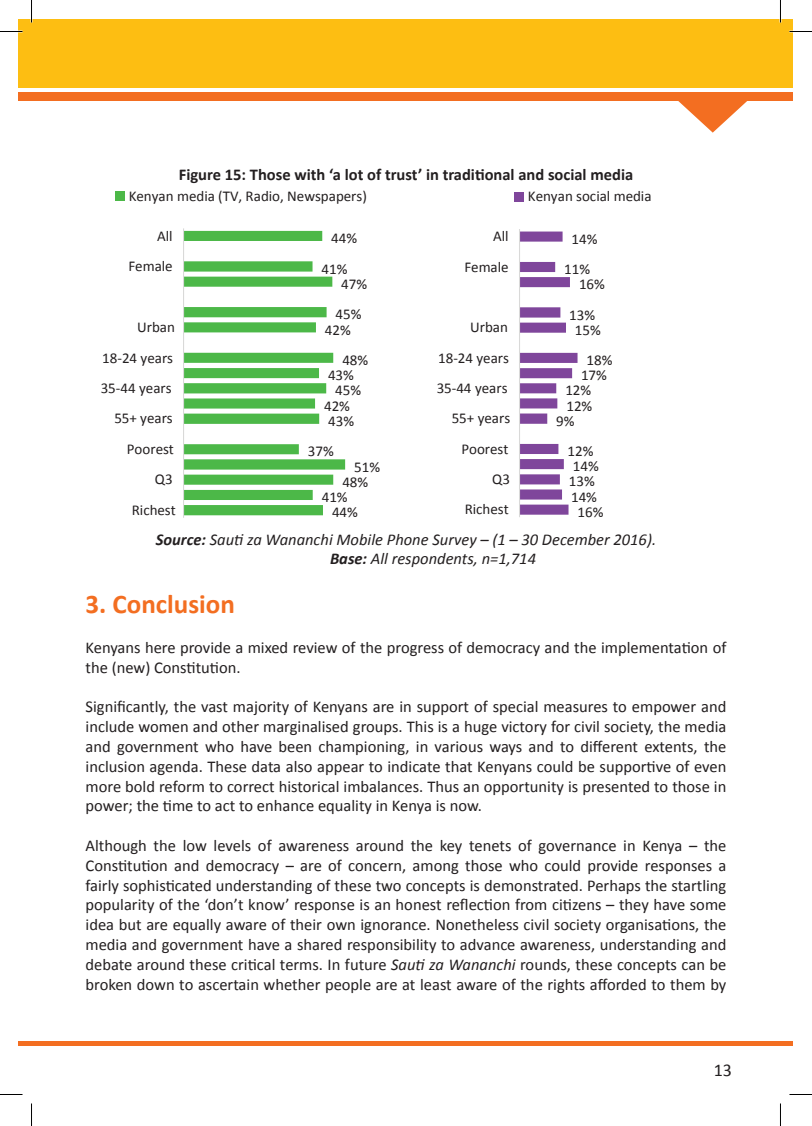
<style>
.page{position:relative;width:812px;height:1126px;background:#fff}
.page>*{position:absolute;margin:0;border:0;box-sizing:border-box;transform-origin:0 0}
.t1{font:700 27px "Calibri";color:#f36e21}
.t2{font:18px "Calibri";color:#231f20}
.t3{font:16.5px/19.8px "Calibri";color:#231f20;text-align:justify}
.t4{font:italic 16.5px "Calibri";color:#231f20}
.t5{font:700 16.5px "Calibri";color:#231f20}
.t6{font:15px/30.5px "Calibri";color:#231f20}
.s1{font-weight:700}
.s2{font-style:italic}
</style>
<div class="page">
<div style="left:19px;top:19px;width:12px;height:68px;background:#fdbe12"></div>
<div style="left:19px;top:93px;width:12px;height:8px;background:#f36e21"></div>
<div style="left:19px;top:1041px;width:13px;height:5px;background:#f36e21"></div>
<div style="left:32px;top:19px;width:760px;height:68px;background:#fdbe12"></div>
<div style="left:32px;top:93px;width:761px;height:8px;background:#f36e21"></div>
<svg style="left:678px;top:101px;width:69px;height:32px"></svg>
<div style="left:31px;top:1041px;width:761px;height:5px;background:#f36e21"></div>
<svg style="left:184px;top:231px;width:161px;height:284px"></svg>
<hr style="left:183px;top:228px;width:1px;height:290px;background:#d9d9d8">
<div style="left:116px;top:191px;width:9px;height:9px;background:#4cb848"></div>
<svg style="left:520px;top:232px;width:57px;height:283px"></svg>
<hr style="left:519px;top:229px;width:1px;height:288px;background:#d9d9d8">
<div style="left:514px;top:192px;width:10px;height:9px;background:#7f469b"></div>
<hr style="left:779px;top:0;width:2px;height:22px;background:#fff">
<svg style="left:0;top:31px;width:22px;height:1px"></svg>
<svg style="left:789px;top:31px;width:22px;height:1px"></svg>
<svg style="left:0;top:1094px;width:22px;height:1px"></svg>
<svg style="left:789px;top:1094px;width:22px;height:1px"></svg>
<svg style="left:31px;top:0;width:1px;height:22px"></svg>
<svg style="left:31px;top:1103px;width:1px;height:23px"></svg>
<svg style="left:780px;top:0;width:1px;height:22px"></svg>
<svg style="left:780px;top:1103px;width:1px;height:23px"></svg>
<p class="t5" style="left:179px;top:164px;width:456px">Figure 15: Those with ‘a lot of trust’ in traditional and social media</p>
<p class="t6" style="left:129px;top:180px;width:239px">Kenyan media (TV, Radio, Newspapers)</p>
<p class="t6" style="left:128px;top:221px;width:46px;text-align:right">All<br>Female</p>
<p class="t6" style="left:101px;top:312px;width:76px;text-align:right">Urban<br>18-24 years<br>35-44 years<br>55+ years<br>Poorest<br>Q3<br>Richest</p>
<p class="t6" style="left:321px;top:223px;width:37px;text-indent:10px">44%<br>41%</p>
<p class="t6" style="left:335px;top:269px;width:33px;text-align:center">47%<br>45%</p>
<p class="t6" style="left:342px;top:314px;width:27px;text-indent:-17px">42%<br>48%</p>
<p class="t6" style="left:328px;top:360px;width:27px">43%</p>
<p class="t6" style="left:335px;top:375px;width:27px">45%</p>
<p class="t6" style="left:324px;top:391px;width:27px">42%</p>
<p class="t6" style="left:328px;top:406px;width:27px">43%</p>
<p class="t6" style="left:308px;top:436px;width:27px">37%</p>
<p class="t6" style="left:354px;top:451px;width:27px">51%</p>
<p class="t6" style="left:342px;top:467px;width:27px">48%</p>
<p class="t6" style="left:322px;top:482px;width:27px">41%</p>
<p class="t6" style="left:332px;top:497px;width:27px">44%</p>
<p class="t6" style="left:464px;top:221px;width:46px;text-align:right">All<br>Female</p>
<p class="t6" style="left:436px;top:312px;width:75px;text-align:right">Urban<br>18-24 years<br>35-44 years<br>55+ years<br>Poorest<br>Q3<br>Richest</p>
<p class="t6" style="left:528px;top:181px;width:125px">Kenyan social media</p>
<p class="t6" style="left:564px;top:224px;width:35px;text-align:center">14%<br>11%</p>
<p class="t6" style="left:569px;top:269px;width:37px;text-indent:10px">16%<br>13%</p>
<p class="t6" style="left:586px;top:315px;width:27px;text-indent:-12px">15%<br>18%</p>
<p class="t6" style="left:581px;top:360px;width:27px">17%</p>
<p class="t6" style="left:565px;top:375px;width:27px">12%</p>
<p class="t6" style="left:566px;top:390px;width:27px">12%</p>
<p class="t6" style="left:556px;top:406px;width:20px">9%</p>
<p class="t6" style="left:567px;top:436px;width:27px">12%</p>
<p class="t6" style="left:572px;top:451px;width:27px">14%</p>
<p class="t6" style="left:568px;top:466px;width:27px">13%</p>
<p class="t6" style="left:571px;top:482px;width:27px">14%</p>
<p class="t6" style="left:577px;top:497px;width:27px">16%</p>
<p class="t4" style="left:156px;top:528px;width:501px"><span class="s1">Source:</span> Sauti za Wananchi Mobile Phone Survey – (1 – 30 December 2016).</p>
<p class="t4" style="left:330px;top:548px;width:207px"><span class="s1">Base:</span> All respondents, n=1,714</p>
<p class="t1" style="left:86px;top:587px;width:151px">3. Conclusion</p>
<p class="t3" style="left:86px;top:638px;width:642px">Kenyans here provide a mixed review of the progress of democracy and the implementation of the (new) Constitution.</p>
<p class="t3" style="left:86px;top:697px;width:642px">Significantly, the vast majority of Kenyans are in support of special measures to empower and include women and other marginalised groups. This is a huge victory for civil society, the media and government who have been championing, in various ways and to different extents, the inclusion agenda. These data also appear to indicate that Kenyans could be supportive of even more bold reform to correct historical imbalances. Thus an opportunity is presented to those in power; the time to act to enhance equality in Kenya is now.</p>
<p class="t3" style="left:86px;top:836px;width:642px">Although the low levels of awareness around the key tenets of governance in Kenya – the Constitution and democracy – are of concern, among those who could provide responses a fairly sophisticated understanding of these two concepts is demonstrated. Perhaps the startling popularity of the ‘don’t know’ response is an honest reflection from citizens – they have some idea but are equally aware of their own ignorance. Nonetheless civil society organisations, the media and government have a shared responsibility to advance awareness, understanding and debate around these critical terms. In future <span class="s2">Sauti za Wananchi</span> rounds, these concepts can be broken down to ascertain whether people are at least aware of the rights afforded to them by</p>
<p class="t2" style="left:713px;top:1058px;width:20px">13</p>
</div>
